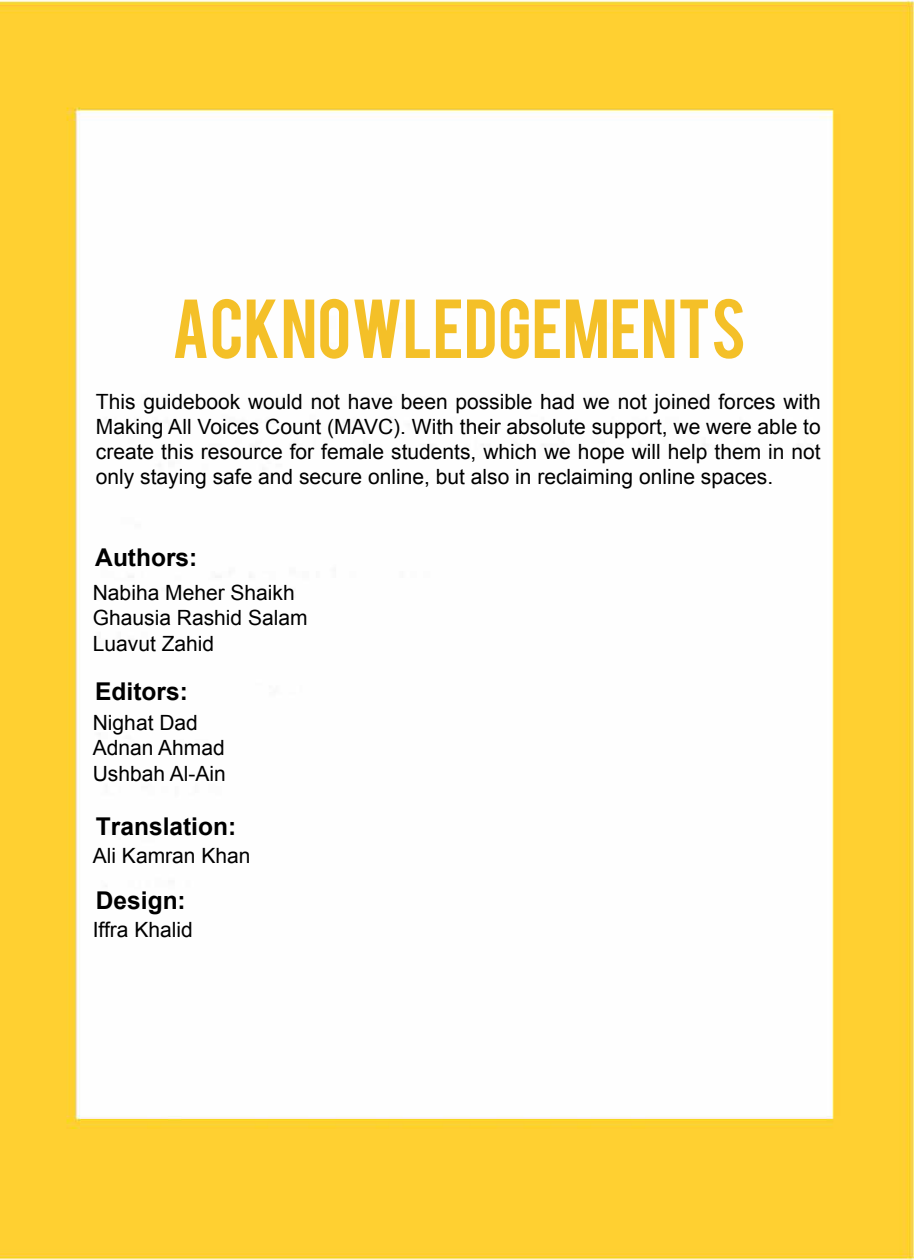
<style>
.page{position:relative;width:914px;height:1260px;background:#fff}
.page>*{position:absolute;margin:0;border:0;box-sizing:border-box;transform-origin:0 0}
.t1{font:65.62px "Bebas";color:#f4c028}
.t2{font:700 24.5px "Arial";color:#000}
.t3{font:21px/25.2px "Arial";color:#000}
</style>
<div class="page">
<img style="left:0;top:0;width:914px;height:1260px">
<h1 class="t1" style="left:172px;top:281px;width:576px">ACKNOWLEDGEMENTS</h1>
<p class="t3" style="left:96px;top:389px;width:726px;text-align:justify">This guidebook would not have been possible had we not joined forces with Making All Voices Count (MAVC). With their absolute support, we were able to create this resource for female students, which we hope will help them in not only staying safe and secure online, but also in reclaiming online spaces.</p>
<p class="t2" style="left:95px;top:541px;width:104px">Authors:</p>
<p class="t3" style="left:93px;top:580px;width:216px">Nabiha Meher Shaikh<br>Ghausia Rashid Salam<br>Luavut Zahid</p>
<p class="t2" style="left:95px;top:675px;width:94px">Editors:</p>
<p class="t3" style="left:93px;top:710px;width:135px">Nighat Dad<br>Adnan Ahmad<br>Ushbah Al-Ain</p>
<p class="t2" style="left:96px;top:810px;width:142px">Translation:</p>
<p class="t3" style="left:93px;top:843px;width:159px">Ali Kamran Khan</p>
<p class="t2" style="left:96px;top:884px;width:91px">Design:</p>
<p class="t3" style="left:93px;top:918px;width:101px">Iffra Khalid</p>
</div>
